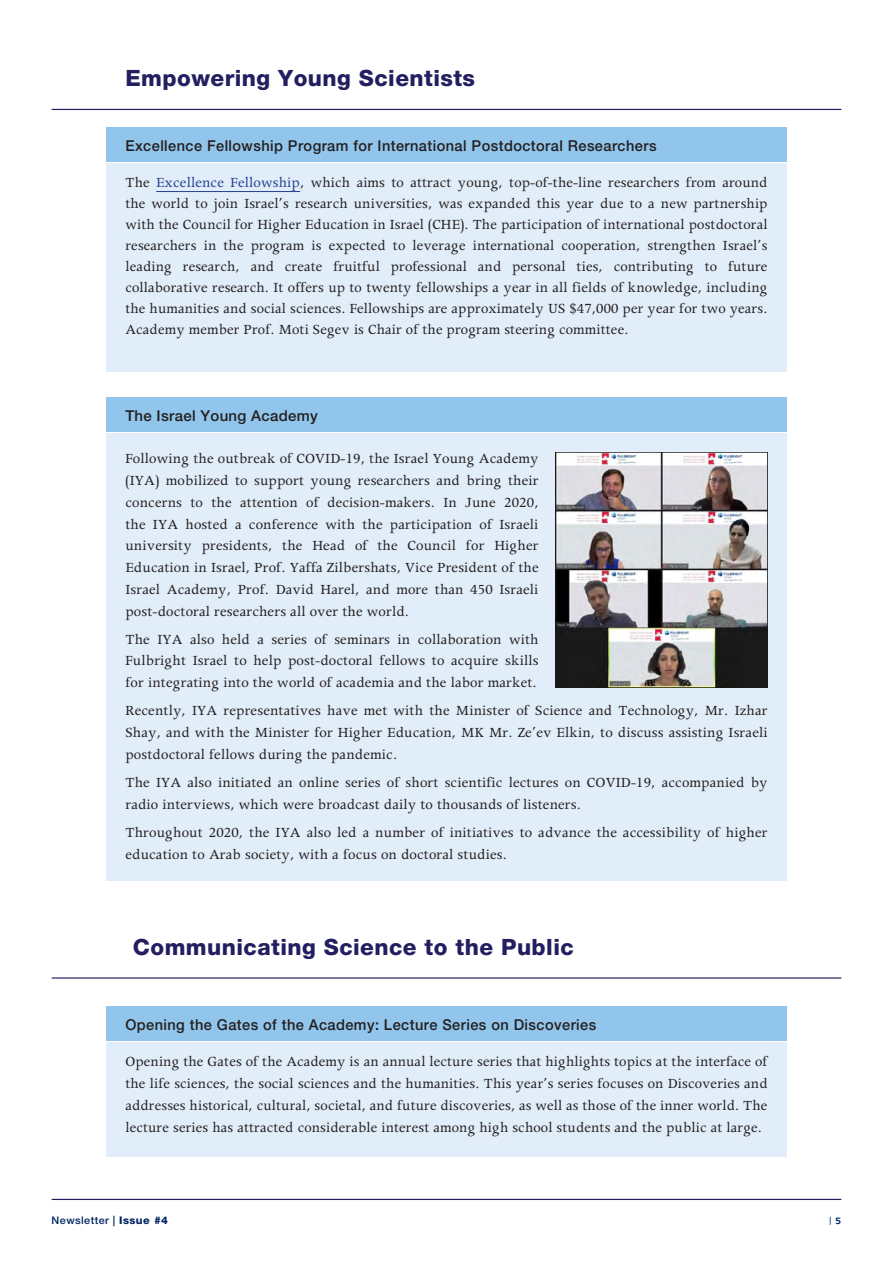
<style>
.page{position:relative;width:893px;height:1263px;background:#fff}
.page>*{position:absolute;margin:0;border:0;box-sizing:border-box;transform-origin:0 0}
.כותרת{font:800 22.5px "Helvetica Neue";letter-spacing:.02em;color:#231e60}
.טקסט_רץ{font:15.75px/21.8px "Apollo";letter-spacing:.01em;color:#231f20}
.כותרת-2{font:500 15px "Helvetica Neue";letter-spacing:.03em;color:#231f20}
.t1{font:500 12px "Narkis Block MF";color:#002561}
.t2{font:500 10.5px "Helvetica Neue";letter-spacing:.04em;color:#002561}
.s1{color:#25408f}
.s2{font-weight:800}
.s3{font-weight:400}
</style>
<div class="page">
<hr style="left:52px;top:1199px;width:789px;height:1px;background:#231e60">
<div style="left:106px;top:397px;width:681px;height:34px;background:#92c5eb"></div>
<div style="left:106px;top:433px;width:681px;height:447px;background:#e1edf9"></div>
<img style="left:556px;top:452px;width:211px;height:235px">
<hr style="left:52px;top:109px;width:789px;height:1px;background:#231e60">
<div style="left:106px;top:127px;width:681px;height:34px;background:#92c5eb"></div>
<div style="left:106px;top:163px;width:681px;height:209px;background:#e1edf9"></div>
<hr style="left:156px;top:191px;width:144px;height:1px;background:#25408f">
<div style="left:106px;top:1006px;width:681px;height:34px;background:#92c5eb"></div>
<div style="left:106px;top:1042px;width:681px;height:115px;background:#e1edf9"></div>
<hr style="left:52px;top:977px;width:789px;height:2px;background:#231e60">
<p class="כותרת" style="left:125px;top:65px;width:351px">Empowering Young Scientists</p>
<p class="כותרת-2" style="left:125px;top:137px;width:533px">Excellence Fellowship Program for International Postdoctoral Researchers</p>
<p class="טקסט_רץ" style="left:125px;top:172px;width:644px;line-height:21px;text-align:right">The <span class="s1">Excellence Fellowship</span>, which aims to attract young, top-of-the-line researchers from around the world to join Israel s’ research universities, was expanded this year due to a new partnership with the Council for Higher Education in Israel (CHE .) The participation of international postdoctoral Israel s’</p>
<p class="טקסט_רץ" style="left:125px;top:235px;width:73px">researchers</p>
<p class="טקסט_רץ" style="left:223px;top:235px;width:22px">the</p>
<p class="טקסט_רץ" style="left:329px;top:235px;width:58px">expected</p>
<p class="טקסט_רץ" style="left:413px;top:235px;width:54px">leverage</p>
<p class="טקסט_רץ" style="left:473px;top:235px;width:83px">international</p>
<p class="טקסט_רץ" style="left:647px;top:235px;width:70px">strengthen</p>
<p class="טקסט_רץ" style="left:204px;top:235px;width:14px">in</p>
<p class="טקסט_רץ" style="left:312px;top:235px;width:12px">is</p>
<p class="טקסט_רץ" style="left:561px;top:235px;width:80px">cooperation,</p>
<p class="טקסט_רץ" style="left:393px;top:235px;width:14px">to</p>
<p class="טקסט_רץ" style="left:251px;top:235px;width:55px">program</p>
<p class="טקסט_רץ" style="left:125px;top:256px;width:643px;line-height:21px">leading<br>collaborative research It. offers up to twenty fellowships a year in all fields of knowledge, including the humanities and social sciences. Fellowships are approximately US $47,000 per year for two years.<br>Academy member Prof. Moti Segev is Chair of the program steering committee.</p>
<p class="טקסט_רץ" style="left:183px;top:256px;width:59px">research,</p>
<p class="טקסט_רץ" style="left:251px;top:256px;width:25px">and</p>
<p class="טקסט_רץ" style="left:333px;top:256px;width:48px">fruitful</p>
<p class="טקסט_רץ" style="left:391px;top:256px;width:78px">professional</p>
<p class="טקסט_רץ" style="left:478px;top:256px;width:25px">and</p>
<p class="טקסט_רץ" style="left:512px;top:256px;width:55px">personal</p>
<p class="טקסט_רץ" style="left:614px;top:256px;width:82px">contributing</p>
<p class="טקסט_רץ" style="left:728px;top:256px;width:41px">future</p>
<p class="טקסט_רץ" style="left:577px;top:256px;width:28px">ties,</p>
<p class="טקסט_רץ" style="left:285px;top:256px;width:39px">create</p>
<p class="טקסט_רץ" style="left:705px;top:256px;width:14px">to</p>
<p class="כותרת-2" style="left:125px;top:407px;width:194px">The Israel Young Academy</p>
<p class="טקסט_רץ" style="left:125px;top:448px;width:415px;text-align:right">Following the outbreak of COVID-19, the Israel Young Academy (IYA) mobilized to support young researchers and bring their<br>2020,</p>
<p class="טקסט_רץ" style="left:211px;top:492px;width:22px">the</p>
<p class="טקסט_רץ" style="left:306px;top:492px;width:14px">of</p>
<p class="טקסט_רץ" style="left:327px;top:492px;width:109px">decision-makers.</p>
<p class="טקסט_רץ" style="left:240px;top:492px;width:59px">attention</p>
<p class="טקסט_רץ" style="left:443px;top:492px;width:15px">In</p>
<p class="טקסט_רץ" style="left:465px;top:492px;width:32px">June</p>
<p class="טקסט_רץ" style="left:190px;top:492px;width:14px">to</p>
<p class="טקסט_רץ" style="left:125px;top:492px;width:58px">concerns</p>
<p class="טקסט_רץ" style="left:125px;top:513px;width:22px">the</p>
<p class="טקסט_רץ" style="left:153px;top:513px;width:27px">IYA</p>
<p class="טקסט_רץ" style="left:186px;top:513px;width:44px">hosted</p>
<p class="טקסט_רץ" style="left:235px;top:513px;width:8px">a</p>
<p class="טקסט_רץ" style="left:249px;top:513px;width:71px">conference</p>
<p class="טקסט_רץ" style="left:325px;top:513px;width:31px">with</p>
<p class="טקסט_רץ" style="left:362px;top:513px;width:22px">the</p>
<p class="טקסט_רץ" style="left:390px;top:513px;width:84px">participation</p>
<p class="טקסט_רץ" style="left:480px;top:513px;width:14px">of</p>
<p class="טקסט_רץ" style="left:499px;top:513px;width:41px">Israeli</p>
<p class="טקסט_רץ" style="left:202px;top:535px;width:72px">presidents,</p>
<p class="טקסט_רץ" style="left:282px;top:535px;width:22px">the</p>
<p class="טקסט_רץ" style="left:312px;top:535px;width:34px">Head</p>
<p class="טקסט_רץ" style="left:355px;top:535px;width:14px">of</p>
<p class="טקסט_רץ" style="left:377px;top:535px;width:22px">the</p>
<p class="טקסט_רץ" style="left:408px;top:535px;width:50px">Council</p>
<p class="טקסט_רץ" style="left:466px;top:535px;width:20px">for</p>
<p class="טקסט_רץ" style="left:494px;top:535px;width:46px">Higher</p>
<p class="טקסט_רץ" style="left:125px;top:535px;width:415px">university<br>Education in Israel, Prof. Yaffa Zilbershats, Vice President of the Israel Academy, Prof. David Harel, and more than 450 Israeli post-doctoral researchers all over the world.</p>
<p class="טקסט_רץ" style="left:509px;top:629px;width:31px">with</p>
<p class="טקסט_רץ" style="left:125px;top:629px;width:415px">The<br>Fulbright Israel to help post-doctoral fellows to acquire skills for integrating into the world of academia and the labor market.</p>
<p class="טקסט_רץ" style="left:125px;top:700px;width:644px;text-align:justify">Recently, IYA representatives have met with the Minister of Science and Technology, Mr. Izhar Shay, and with the Minister for Higher Education, MK Mr. Ze’ev Elkin, to discuss assisting Israeli postdoctoral fellows during the pandemic.</p>
<p class="טקסט_רץ" style="left:125px;top:772px;width:644px">The IYA also initiated an online series of short scientific lectures on COVID-19, accompanied by radio interviews, which were broadcast daily to thousands of listeners.</p>
<p class="טקסט_רץ" style="left:125px;top:822px;width:644px">Throughout 2020, the IYA also led a number of initiatives to advance the accessibility of higher education to Arab society, with a focus on doctoral studies.</p>
<p class="טקסט_רץ" style="left:190px;top:629px;width:26px">also</p>
<p class="טקסט_רץ" style="left:222px;top:629px;width:29px">held</p>
<p class="טקסט_רץ" style="left:314px;top:629px;width:14px">of</p>
<p class="טקסט_רץ" style="left:418px;top:629px;width:85px">collaboration</p>
<p class="טקסט_רץ" style="left:271px;top:629px;width:37px">series</p>
<p class="טקסט_רץ" style="left:334px;top:629px;width:57px">seminars</p>
<p class="טקסט_רץ" style="left:398px;top:629px;width:14px">in</p>
<p class="טקסט_רץ" style="left:157px;top:629px;width:27px">IYA</p>
<p class="טקסט_רץ" style="left:257px;top:629px;width:8px">a</p>
<p class="כותרת" style="left:133px;top:933px;width:442px">Communicating Science to the Public</p>
<p class="כותרת-2" style="left:125px;top:1016px;width:472px">Opening the Gates of the Academy: Lecture Series on Discoveries</p>
<p class="טקסט_רץ" style="left:125px;top:1051px;width:644px;text-align:justify">Opening the Gates of the Academy is an annual lecture series that highlights topics at the interface of the life sciences, the social sciences and the humanities. This year s’ series focuses on Discoveries and addresses historical, cultural, societal, and future discoveries, as well as those of the inner world. The lecture series has attracted considerable interest among high school students and the public at large.</p>
<p class="t2" style="left:52px;top:1213px;width:118px">Newsletter | <span class="s2">Issue #4</span></p>
<p class="t1" style="left:829px;top:1213px;width:14px">5<span class="s3">|</span></p>
</div>
